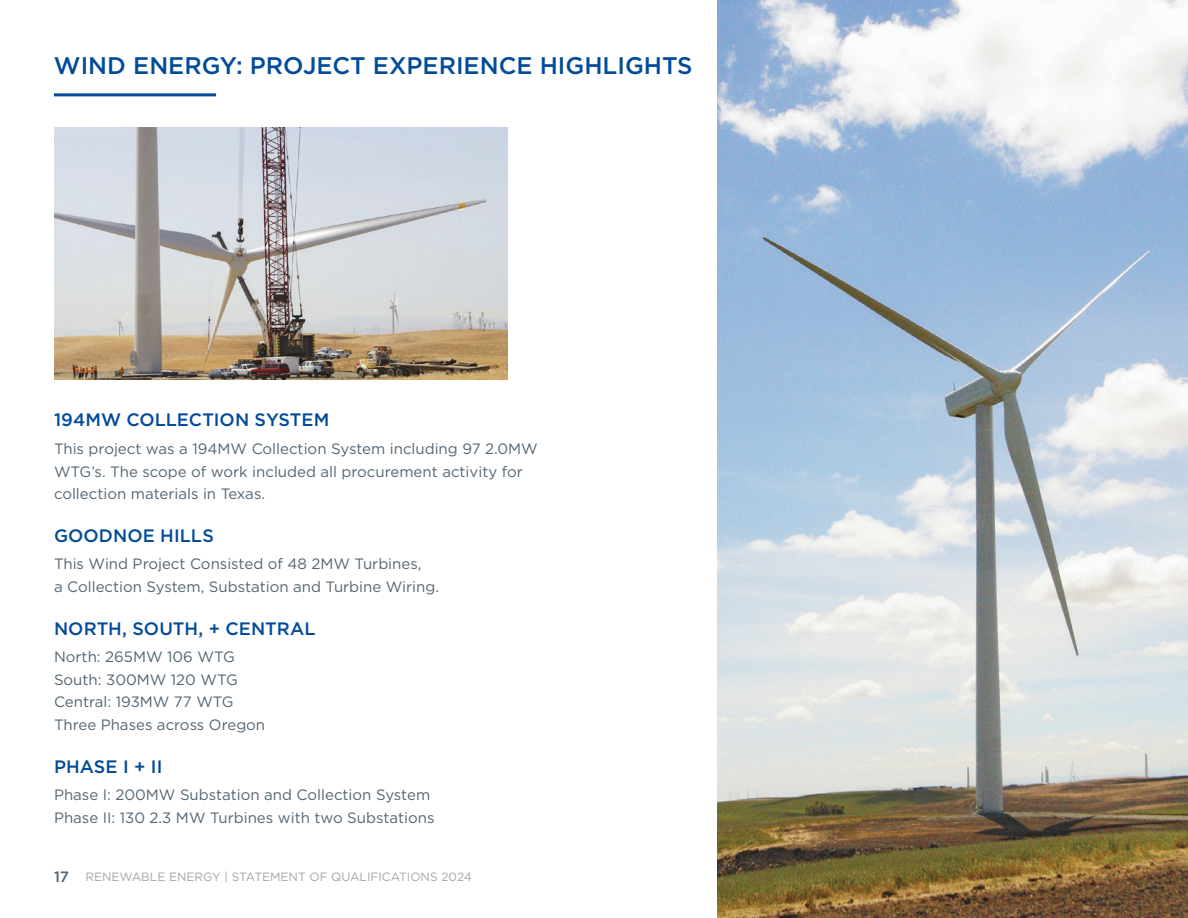
<style>
.page{position:relative;width:1188px;height:918px;background:#fff}
.page>*{position:absolute;margin:0;border:0;box-sizing:border-box;transform-origin:0 0}
.t1{font:500 24px "Gotham";color:#024b99}
.t2{font:500 18px "Gotham";color:#024b99}
.t3{font:15px/22.5px "Gotham";color:#536572}
.t4{font:12px "Gotham";color:#a4a5a9}
.s1{font-weight:500;font-size:15px;color:#536572}
</style>
<div class="page">
<hr style="left:54px;top:93px;width:162px;height:3px;background:#024b99">
<img style="left:717px;top:0;width:471px;height:918px">
<img style="left:54px;top:127px;width:454px;height:253px">
<h1 class="t1" style="left:54px;top:50px;width:640px">WIND ENERGY: PROJECT EXPERIENCE HIGHLIGHTS</h1>
<p class="t2" style="left:54px;top:408px;width:277px">194MW COLLECTION SYSTEM</p>
<p class="t3" style="left:54px;top:437px;width:485px">This project was a 194MW Collection System including 97 2.0MW<br>WTG’s. The scope of work included all procurement activity for collection materials in Texas.</p>
<p class="t2" style="left:54px;top:524px;width:161px">GOODNOE HILLS</p>
<p class="t3" style="left:54px;top:553px;width:387px">This Wind Project Consisted of 48 2MW Turbines,<br>a Collection System, Substation and Turbine Wiring.</p>
<p class="t2" style="left:54px;top:616px;width:263px">NORTH, SOUTH, + CENTRAL</p>
<p class="t3" style="left:54px;top:646px;width:213px">North: 265MW 106 WTG<br>South: 300MW 120 WTG<br>Central: 193MW 77 WTG<br>Three Phases across Oregon</p>
<p class="t2" style="left:54px;top:754px;width:110px">PHASE I + II</p>
<p class="t3" style="left:54px;top:783px;width:382px">Phase I: 200MW Substation and Collection System<br>Phase II: 130 2.3 MW Turbines with two Substations</p>
<p class="t4" style="left:54px;top:869px;width:419px"><span class="s1">17</span> RENEWABLE ENERGY | STATEMENT OF QUALIFICATIONS 2024</p>
</div>
